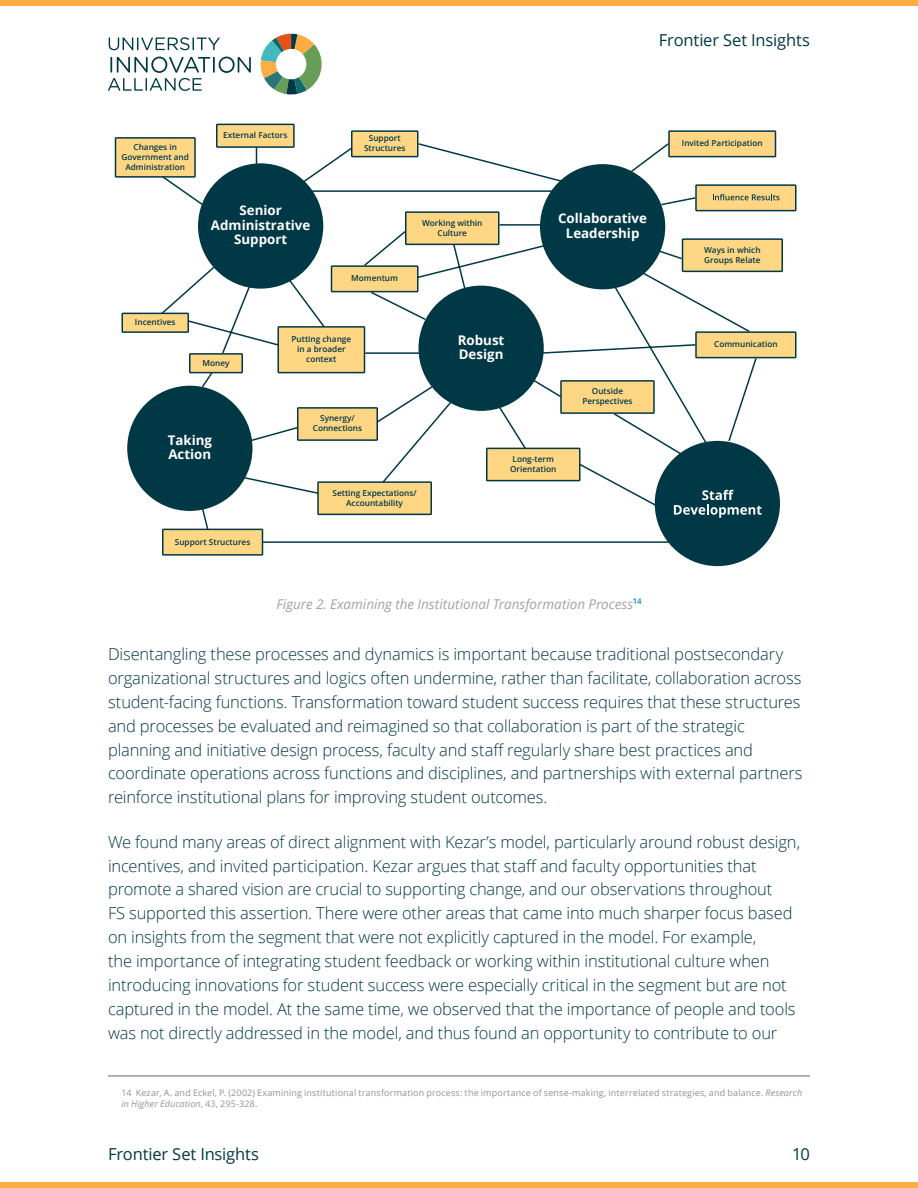
<style>
.page{position:relative;width:918px;height:1188px;background:#fff}
.page>*{position:absolute;margin:0;border:0;box-sizing:border-box;transform-origin:0 0}
.t1{font:300 16.5px/24px "Open Sans";letter-spacing:-.01em;color:#003846}
.t2{font:16.5px "Open Sans";letter-spacing:-.01em;color:#003846}
.t3{font:italic 13.5px "Open Sans";color:#a0a3a3}
.t4{font:700 13.35px/14.7px "Open Sans";color:#fff}
.t5{font:9px/10.8px "Open Sans";letter-spacing:.015em;color:#909394}
.t6{font:600 8.25px/9.9px "Open Sans";color:#003846;text-align:center}
.s1{font-style:italic}
</style>
<div class="page">
<div style="left:0;top:1183px;width:918px;height:5px;background:#ffac43"></div>
<div style="left:0;top:0;width:918px;height:5px;background:#ffac43"></div>
<svg style="left:153px;top:142px;width:605px;height:402px"></svg>
<div style="left:655px;top:441px;width:125px;height:125px;background:#003846;border-radius:50%"></div>
<svg style="left:674px;top:490px;width:88px;height:28px"></svg>
<div style="left:127px;top:386px;width:125px;height:125px;background:#003846;border-radius:50%"></div>
<div style="left:418px;top:286px;width:126px;height:125px;background:#003846;border-radius:50%"></div>
<div style="left:540px;top:164px;width:125px;height:125px;background:#003846;border-radius:50%"></div>
<div style="left:198px;top:163px;width:125px;height:126px;background:#003846;border-radius:50%"></div>
<svg style="left:695px;top:331px;width:101px;height:27px;background:#e0c37e"></svg>
<svg style="left:560px;top:380px;width:95px;height:34px;background:#e1c47e"></svg>
<svg style="left:162px;top:529px;width:101px;height:27px;background:#e0c37e"></svg>
<svg style="left:317px;top:481px;width:115px;height:34px;background:#e3c57e"></svg>
<svg style="left:189px;top:353px;width:54px;height:20px"></svg>
<svg style="left:122px;top:313px;width:67px;height:20px"></svg>
<svg style="left:486px;top:448px;width:94px;height:33px;background:#e7c77e"></svg>
<svg style="left:297px;top:407px;width:81px;height:34px;background:#e0c37d"></svg>
<svg style="left:278px;top:326px;width:87px;height:47px;background:#eac97f"></svg>
<svg style="left:331px;top:265px;width:87px;height:27px;background:#e0c37e"></svg>
<svg style="left:682px;top:238px;width:101px;height:34px;background:#e3c57e"></svg>
<svg style="left:668px;top:130px;width:108px;height:27px;background:#e0c37e"></svg>
<svg style="left:405px;top:211px;width:95px;height:34px;background:#e2c47f"></svg>
<svg style="left:351px;top:130px;width:67px;height:27px;background:#ddc17d"></svg>
<svg style="left:216px;top:124px;width:79px;height:24px;background:#dabf7c"></svg>
<svg style="left:115px;top:137px;width:81px;height:41px;background:#e4c67f"></svg>
<svg style="left:695px;top:184px;width:101px;height:27px;background:#d3bb7b"></svg>
<hr style="left:108px;top:1076px;width:702px;height:1px;background:#616566">
<svg style="left:260px;top:34px;width:62px;height:61px"></svg>
<svg style="left:109px;top:37px;width:111px;height:13px"></svg>
<svg style="left:108px;top:56px;width:143px;height:35px"></svg>
<p class="t2" style="left:659px;top:29px;width:153px">Frontier Set Insights</p>
<p class="t6" style="left:122px;top:142px;width:69px">Changes in<br>Government and<br>Administration</p>
<p class="t6" style="left:223px;top:130px;width:66px">External Factors</p>
<p class="t4" style="left:211px;top:203px;width:101px;text-align:center">Senior<br>Administrative<br>Support</p>
<p class="t6" style="left:364px;top:133px;width:43px">Support<br>Structures</p>
<p class="t6" style="left:351px;top:273px;width:48px">Momentum</p>
<p class="t6" style="left:135px;top:317px;width:42px">Incentives</p>
<p class="t6" style="left:202px;top:358px;width:29px">Money</p>
<p class="t6" style="left:291px;top:334px;width:61px">Putting change in a broader context</p>
<p class="t6" style="left:313px;top:413px;width:51px">Synergy/<br>Connections</p>
<p class="t4" style="left:168px;top:432px;width:46px">Taking<br>Action</p>
<p class="t6" style="left:422px;top:218px;width:62px">Working within<br>Culture</p>
<p class="t4" style="left:458px;top:332px;width:48px">Robust<br>Design</p>
<p class="t4" style="left:558px;top:211px;width:90px;text-align:center">Collaborative<br>Leadership</p>
<p class="t6" style="left:582px;top:386px;width:52px">Outside<br>Perspectives</p>
<p class="t6" style="left:510px;top:454px;width:48px;text-align:left">Long-term<br>Orientation</p>
<p class="t6" style="left:175px;top:536px;width:77px">Support Structures</p>
<p class="t6" style="left:333px;top:488px;width:86px">Setting Expectations/<br>Accountability</p>
<p class="t6" style="left:682px;top:138px;width:82px">Invited Participation</p>
<p class="t6" style="left:704px;top:245px;width:58px;text-align:left">Ways in which<br>Groups Relate</p>
<p class="t6" style="left:714px;top:339px;width:65px">Communication</p>
<p class="t3" style="left:276px;top:595px;width:367px">Figure 2. Examining the Institutional Transformation Process<sup>14</sup></p>
<p class="t1" style="left:108px;top:641px;width:696px">Disentangling these processes and dynamics is important because traditional postsecondary organizational structures and logics often undermine, rather than facilitate, collaboration across student-facing functions. Transformation toward student success requires that these structures and processes be evaluated and reimagined so that collaboration is part of the strategic planning and initiative design process, faculty and staff regularly share best practices and coordinate operations across functions and disciplines, and partnerships with external partners reinforce institutional plans for improving student outcomes.</p>
<p class="t1" style="left:108px;top:829px;width:694px">We found many areas of direct alignment with Kezar’s model, particularly around robust design, incentives, and invited participation. Kezar argues that staff and faculty opportunities that promote a shared vision are crucial to supporting change, and our observations throughout<br>FS supported this assertion. There were other areas that came into much sharper focus based on insights from the segment that were not explicitly captured in the model. For example,<br>the importance of integrating student feedback or working within institutional culture when introducing innovations for student success were especially critical in the segment but are not captured in the model. At the same time, we observed that the importance of people and tools was not directly addressed in the model, and thus found an opportunity to contribute to our</p>
<p class="t5" style="left:122px;top:1087px;width:682px">14 Kezar, A. and Eckel, P. (2002) Examining institutional transformation process: the importance of sense-making, interrelated strategies, and balance. <span class="s1">Research in Higher Education</span>, 43, 295-328.</p>
<p class="t2" style="left:108px;top:1143px;width:153px">Frontier Set Insights</p>
<p class="t2" style="left:792px;top:1143px;width:19px">10</p>
</div>
